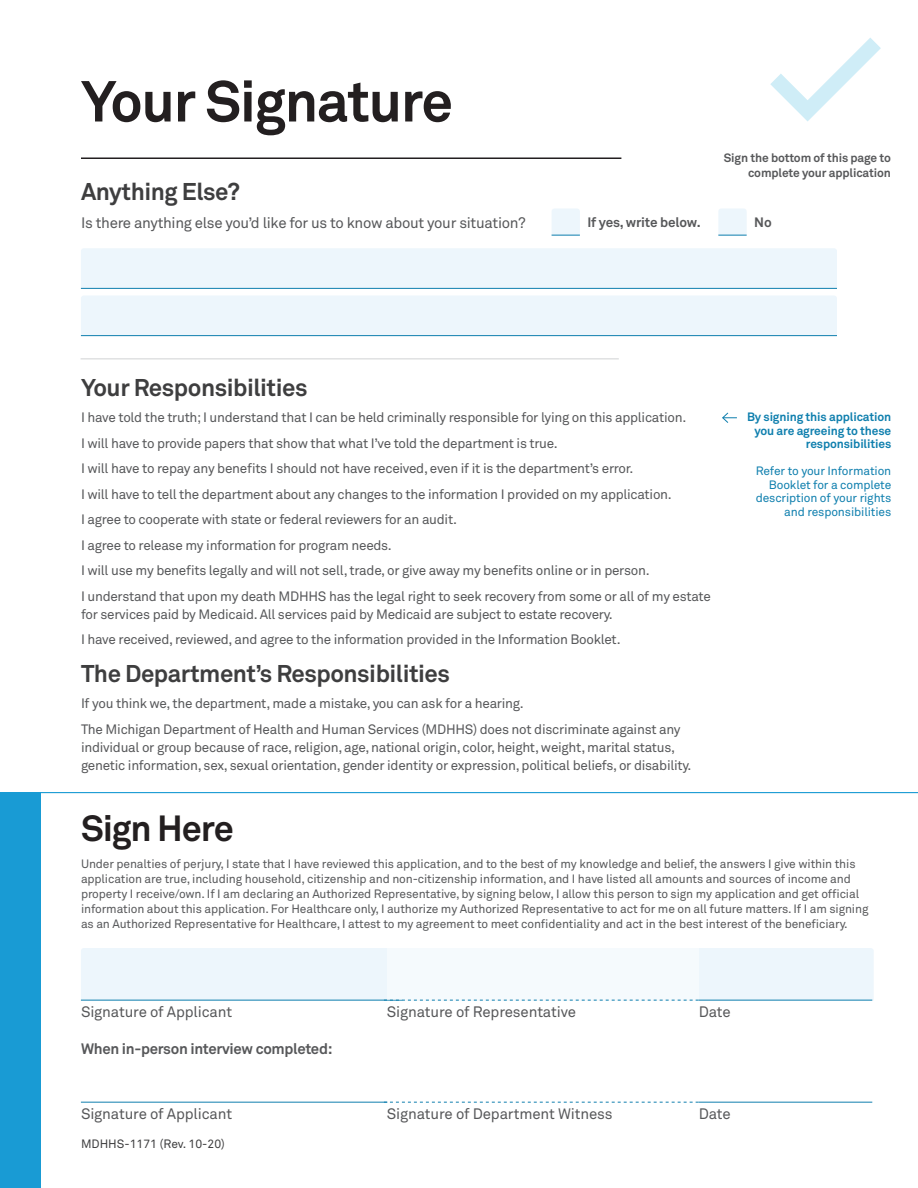
<style>
.page{position:relative;width:918px;height:1188px;background:#fff}
.page>*{position:absolute;margin:0;border:0;box-sizing:border-box;transform-origin:0 0}
.t1{font:700 57px "Akkurat Std";letter-spacing:-.025em;color:#231f20}
.Instruction{font:700 36px "Akkurat Std";letter-spacing:-.03em;color:#231f20}
.t2{font:700 24px "Akkurat Std";letter-spacing:-.02em;color:#3e3e3f}
.Instruction-2{font:15px "Akkurat Std";letter-spacing:-.015em;color:#57585a}
.Instruction-3{font:700 15px "Akkurat Std";letter-spacing:-.02em;color:#57585a}
.Instruction-4{font:13.5px/18px "Akkurat Std";letter-spacing:-.02em;color:#57585a}
.Instruction-5{font:700 13.5px "Akkurat Std";letter-spacing:-.01em;color:#57585a}
.Instruction-6{font:12px/15px "Akkurat Std";letter-spacing:-.01em;color:#57585a}
.Blue_side_note{font:12px/13.5px "Akkurat Std";letter-spacing:-.01em;color:#0f7fae;text-align:right}
.Blue_side_note-2{font:700 12px/13.5px "Akkurat Std";letter-spacing:-.01em;color:#0f7fae;text-align:right}
.Side_note_instructio{font:700 12px/15px "Akkurat Std";letter-spacing:-.01em;color:#57585a;text-align:right}
.t3{font:12px "Akkurat Std";color:#3e3e3f}
</style>
<div class="page">
<div style="left:81px;top:248px;width:756px;height:40px;background:#edf6fc"></div>
<hr style="left:81px;top:288px;width:756px;height:1px;background:#0f7fae">
<div style="left:81px;top:296px;width:756px;height:39px;background:#edf6fc"></div>
<hr style="left:81px;top:335px;width:756px;height:1px;background:#0f7fae">
<hr style="left:81px;top:1102px;width:306px;height:1px;background:#0f7fae">
<hr style="left:699px;top:1102px;width:173px;height:1px;background:#0f7fae">
<svg style="left:384px;top:1102px;width:315px;height:1px"></svg>
<div style="left:81px;top:948px;width:793px;height:53px;background:#edf6fc"></div>
<svg style="left:552px;top:209px;width:28px;height:27px"></svg>
<svg style="left:718px;top:209px;width:29px;height:27px"></svg>
<div style="left:0;top:792px;width:40px;height:396px;background:#199bd4"></div>
<svg style="left:770px;top:38px;width:111px;height:84px"></svg>
<hr style="left:0;top:792px;width:918px;height:1px;background:#199bd4">
<hr style="left:81px;top:358px;width:538px;height:1px;background:#d1d2d4">
<hr style="left:81px;top:157px;width:540px;height:2px;background:#231f20">
<svg style="left:722px;top:412px;width:15px;height:11px"></svg>
<h1 class="t1" style="left:81px;top:66px;width:374px">Your Signature</h1>
<h2 class="t2" style="left:81px;top:177px;width:161px">Anything Else?</h2>
<p class="Instruction-2" style="left:81px;top:214px;width:446px">Is there anything else you’d like for us to know about your situation?</p>
<h2 class="t2" style="left:81px;top:372px;width:228px">Your Responsibilities</h2>
<p class="Side_note_instructio" style="left:724px;top:151px;width:169px">Sign the bottom of this page to complete your application</p>
<p class="Instruction-5" style="left:587px;top:214px;width:115px">If yes, write below.</p>
<p class="Instruction-5" style="left:754px;top:214px;width:19px">No</p>
<p class="Instruction-4" style="left:81px;top:409px;width:607px">I have told the truth; I understand that I can be held criminally responsible for lying on this application.</p>
<p class="Instruction-4" style="left:81px;top:434px;width:478px">I will have to provide papers that show that what I’ve told the department is true.</p>
<p class="Instruction-4" style="left:81px;top:460px;width:554px">I will have to repay any benefits I should not have received, even if it is the department’s error.</p>
<p class="Instruction-4" style="left:81px;top:485px;width:592px">I will have to tell the department about any changes to the information I provided on my application.</p>
<p class="Instruction-4" style="left:81px;top:511px;width:378px">I agree to cooperate with state or federal reviewers for an audit.</p>
<p class="Instruction-4" style="left:81px;top:536px;width:312px">I agree to release my information for program needs.</p>
<p class="Instruction-4" style="left:81px;top:562px;width:570px">I will use my benefits legally and will not sell, trade, or give away my benefits online or in person.</p>
<p class="Instruction-4" style="left:81px;top:587px;width:631px">I understand that upon my death MDHHS has the legal right to seek recovery from some or all of my estate for services paid by Medicaid. All services paid by Medicaid are subject to estate recovery.</p>
<p class="Instruction-4" style="left:81px;top:631px;width:541px">I have received, reviewed, and agree to the information provided in the Information Booklet.</p>
<h2 class="t2" style="left:81px;top:659px;width:371px">The Department’s Responsibilities</h2>
<p class="Instruction-4" style="left:81px;top:695px;width:444px">If you think we, the department, made a mistake, you can ask for a hearing.</p>
<p class="Instruction-4" style="left:81px;top:720px;width:612px">The Michigan Department of Health and Human Services (MDHHS) does not discriminate against any individual or group because of race, religion, age, national origin, color, height, weight, marital status, genetic information, sex, sexual orientation, gender identity or expression, political beliefs, or disability.</p>
<p class="Instruction" style="left:81px;top:806px;width:154px">Sign Here</p>
<p class="Blue_side_note-2" style="left:747px;top:410px;width:146px">By signing this application you are agreeing to these responsibilities</p>
<p class="Blue_side_note" style="left:756px;top:465px;width:137px">Refer to your Information<br>Booklet for a complete description of your rights and responsibilities</p>
<p class="Instruction-6" style="left:81px;top:856px;width:789px">Under penalties of perjury, I state that I have reviewed this application, and to the best of my knowledge and belief, the answers I give within this application are true, including household, citizenship and non-citizenship information, and I have listed all amounts and sources of income and property I receive/own. If I am declaring an Authorized Representative, by signing below, I allow this person to sign my application and get official information about this application. For Healthcare only, I authorize my Authorized Representative to act for me on all future matters. If I am signing as an Authorized Representative for Healthcare, I attest to my agreement to meet confidentiality and act in the best interest of the beneficiary.</p>
<p class="Instruction-2" style="left:81px;top:1003px;width:153px">Signature of Applicant</p>
<p class="Instruction-3" style="left:81px;top:1039px;width:253px">When in-person interview completed:</p>
<p class="Instruction-2" style="left:81px;top:1105px;width:153px">Signature of Applicant</p>
<p class="t3" style="left:81px;top:1136px;width:145px">MDHHS-1171 (Rev. 10-20)</p>
<p class="Instruction-2" style="left:387px;top:1003px;width:191px">Signature of Representative</p>
<p class="Instruction-2" style="left:387px;top:1105px;width:227px">Signature of Department Witness</p>
<p class="Instruction-2" style="left:699px;top:1003px;width:33px">Date</p>
<p class="Instruction-2" style="left:699px;top:1105px;width:33px">Date</p>
</div>
